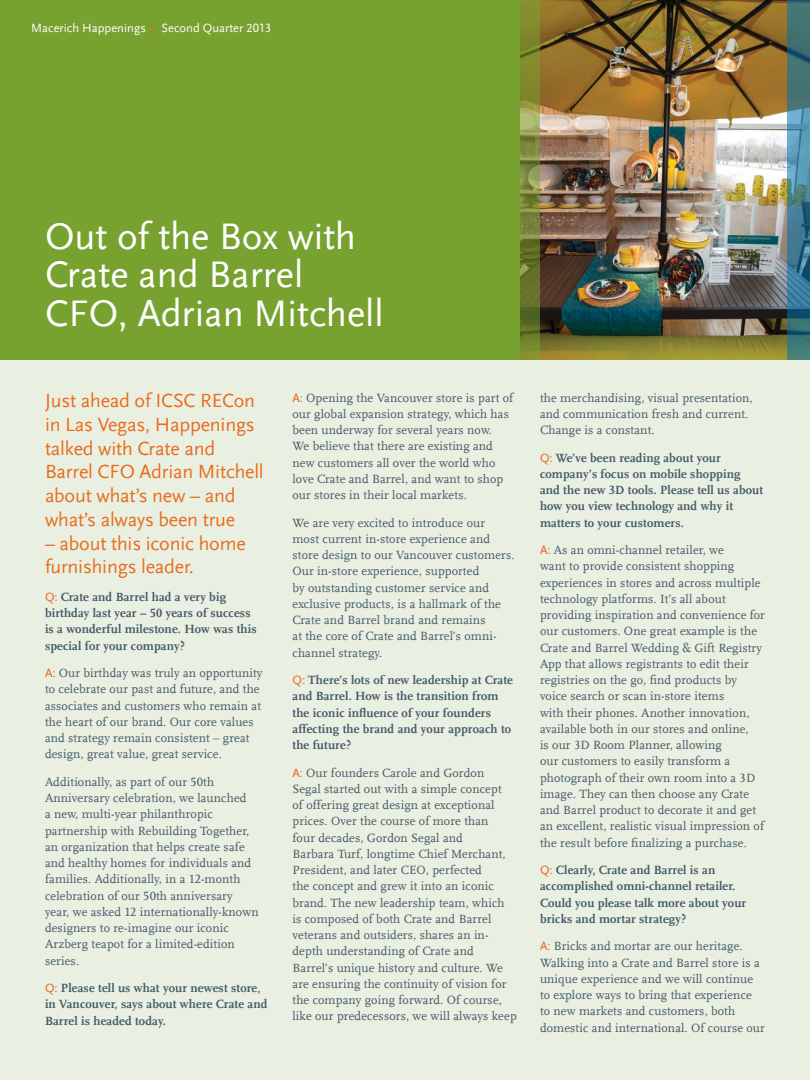
<style>
.page{position:relative;width:810px;height:1080px;background:#fff}
.page>*{position:absolute;margin:0;border:0;box-sizing:border-box;transform-origin:0 0}
.t1{font:38.75px/38.8px "Scala Sans LF";color:#fff}
.t2{font:20px/23.8px "Scala Sans LF";letter-spacing:-.01em;color:#e86d1f}
.t3{font:12.5px/16.2px "Scala LF";letter-spacing:.01em;color:#425a69}
.t4{font:700 12.5px/16.2px "Scala LF";letter-spacing:.01em;color:#425a69}
.t5{font:12.5px "Scala Sans LF";color:#fff}
.s1{color:#e86d1f}
.s2{font-family:"Scala Sans LF";font-weight:400;color:#e76120}
.s3{font-family:"Scala Sans LF";color:#e76120}
</style>
<div class="page">
<div style="left:0;top:319px;width:810px;height:761px;background:#eaf0e1"></div>
<img style="left:540px;top:0;width:248px;height:360px">
<div style="left:0;top:0;width:540px;height:360px;background:#78a22f"></div>
<svg style="left:788px;top:0;width:22px;height:360px;background:#427a8b"></svg>
<p class="t5" style="left:31px;top:21px;width:242px">Macerich Happenings <span class="s1">|</span> Second Quarter 2013</p>
<h1 class="t1" style="left:45px;top:217px;width:340px">Out of the Box with<br>Crate and Barrel<br>CFO, Adrian Mitchell</h1>
<h2 class="t2" style="left:45px;top:389px;width:220px">Just ahead of ICSC RECon in Las Vegas, Happenings talked with Crate and<br>Barrel CFO Adrian Mitchell about what’s new – and what’s always been true</h2>
<h2 class="t2" style="left:45px;top:532px;width:202px">– about this iconic home furnishings leader.</h2>
<p class="t4" style="left:45px;top:589px;width:213px"><span class="s2">Q:</span> Crate and Barrel had a very big birthday last year – 50 years of success is a wonderful milestone. How was this special for your company?</p>
<p class="t3" style="left:45px;top:665px;width:219px"><span class="s3">A:</span> Our birthday was truly an opportunity to celebrate our past and future, and the associates and customers who remain at the heart of our brand. Our core values and strategy remain consistent – great design, great value, great service.</p>
<p class="t3" style="left:45px;top:774px;width:215px">Additionally, as part of our 50th Anniversary celebration, we launched<br>a new, multi-year philanthropic partnership with Rebuilding Together, an organization that helps create safe and healthy homes for individuals and families. Additionally, in a 12-month celebration of our 50th anniversary year, we asked 12 internationally-known designers to re-imagine our iconic Arzberg teapot for a limited-edition series.</p>
<p class="t4" style="left:45px;top:980px;width:224px"><span class="s2">Q:</span> Please tell us what your newest store, in Vancouver, says about where Crate and<br>Barrel is headed today.</p>
<p class="t3" style="left:292px;top:390px;width:222px"><span class="s3">A:</span> Opening the Vancouver store is part of our global expansion strategy, which has been underway for several years now.<br>We believe that there are existing and new customers all over the world who love Crate and Barrel, and want to shop our stores in their local markets.</p>
<p class="t3" style="left:293px;top:515px;width:224px">We are very excited to introduce our most current in-store experience and store design to our Vancouver customers.<br>Our in-store experience, supported<br>by outstanding customer service and exclusive products, is a hallmark of the Crate and Barrel brand and remains<br>at the core of Crate and Barrel’s omni&shy;channel strategy.</p>
<p class="t4" style="left:293px;top:672px;width:222px"><span class="s2">Q:</span> There’s lots of new leadership at Crate and Barrel. How is the transition from the iconic influence of your founders affecting the brand and your approach to the future?</p>
<p class="t3" style="left:293px;top:765px;width:226px"><span class="s3">A:</span> Our founders Carole and Gordon<br>Segal started out with a simple concept<br>of offering great design at exceptional prices. Over the course of more than<br>four decades, Gordon Segal and<br>Barbara Turf, longtime Chief Merchant, President, and later CEO, perfected<br>the concept and grew it into an iconic brand. The new leadership team, which<br>is composed of both Crate and Barrel veterans and outsiders, shares an in&shy;depth understanding of Crate and Barrel’s unique history and culture. We are ensuring the continuity of vision for the company going forward. Of course, like our predecessors, we will always keep</p>
<p class="t3" style="left:540px;top:390px;width:214px">the merchandising, visual presentation, and communication fresh and current.<br>Change is a constant.</p>
<p class="t4" style="left:540px;top:449px;width:225px"><span class="s2">Q:</span> We’ve been reading about your company’s focus on mobile shopping and the new 3D tools. Please tell us about how you view technology and why it matters to your customers.</p>
<p class="t3" style="left:540px;top:542px;width:227px"><span class="s3">A:</span> As an omni-channel retailer, we<br>want to provide consistent shopping experiences in stores and across multiple technology platforms. It’s all about providing inspiration and convenience for our customers. One great example is the Crate and Barrel Wedding &amp; Gift Registry App that allows registrants to edit their registries on the go, find products by voice search or scan in-store items<br>with their phones. Another innovation, available both in our stores and online,<br>is our 3D Room Planner, allowing<br>our customers to easily transform a photograph of their own room into a 3D image. They can then choose any Crate and Barrel product to decorate it and get an excellent, realistic visual impression of the result before finalizing a purchase.</p>
<p class="t4" style="left:540px;top:862px;width:208px"><span class="s2">Q:</span> Clearly, Crate and Barrel is an accomplished omni-channel retailer.<br>Could you please talk more about your bricks and mortar strategy?</p>
<p class="t3" style="left:540px;top:938px;width:226px"><span class="s3">A:</span> Bricks and mortar are our heritage.<br>Walking into a Crate and Barrel store is a unique experience and we will continue to explore ways to bring that experience to new markets and customers, both domestic and international. Of course our</p>
</div>
